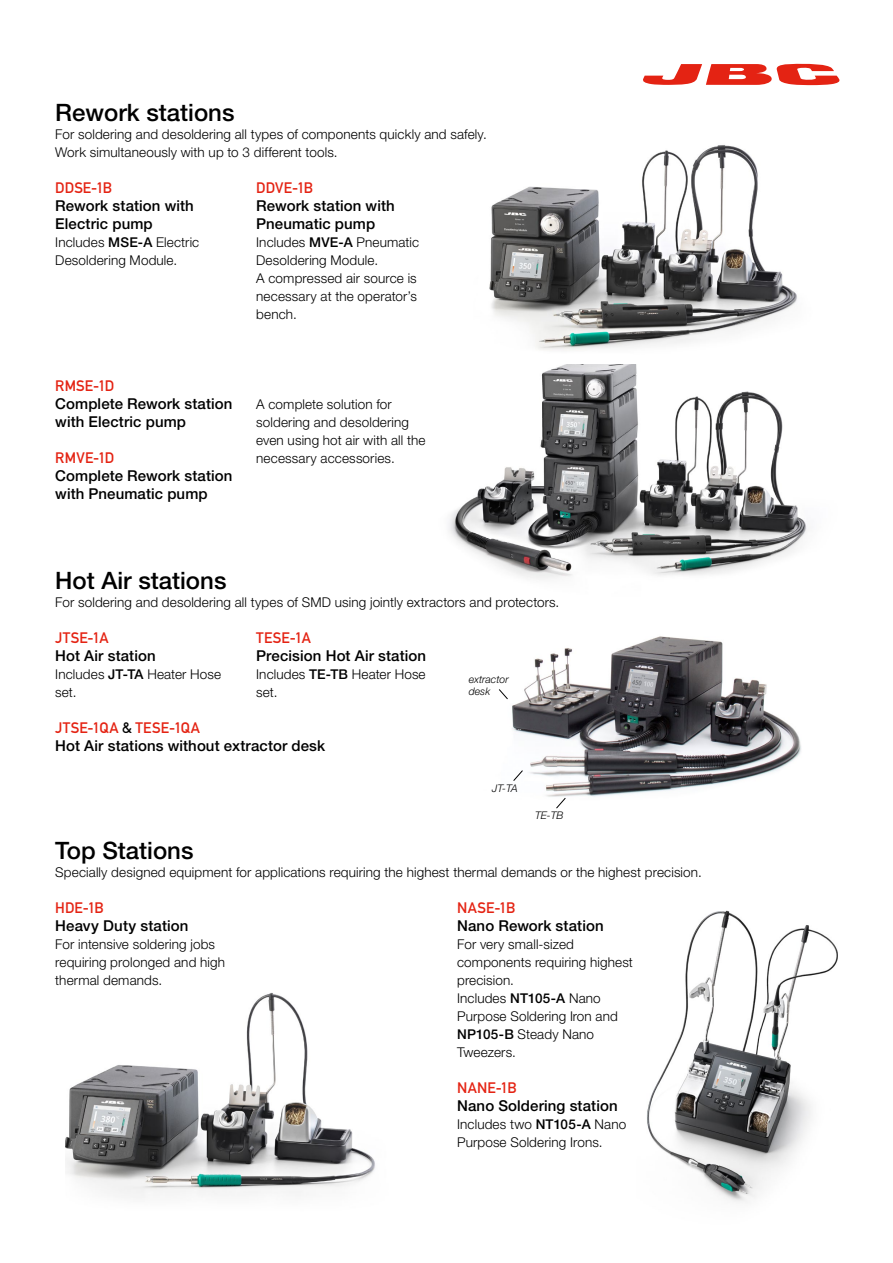
<style>
.page{position:relative;width:893px;height:1263px;background:#fff}
.page>*{position:absolute;margin:0;border:0;box-sizing:border-box;transform-origin:0 0}
.t1{font:500 24px "Helvetica Neue LT Std";color:#000}
.t2{font:500 15px/18px "Helvetica Neue LT Std";letter-spacing:.005em;color:#000}
.t3{font:15px "DIN Mittelschrift LT Alternate";letter-spacing:.005em;color:#e42313}
.Texto{font:300 13.5px/18px "Helvetica Neue LT Std";letter-spacing:.01em;color:#000}
.descripciones{font:300 13.5px "Helvetica Neue LT Std";letter-spacing:.01em;color:#000}
.t4{font:italic 300 10.5px/12px "Helvetica Neue LT Std";color:#000}
.s1{font-weight:500}
.s2{color:#000}
</style>
<div class="page">
<img style="left:512px;top:636px;width:289px;height:161px">
<img style="left:489px;top:145px;width:308px;height:206px">
<img style="left:449px;top:364px;width:359px;height:215px">
<img style="left:66px;top:992px;width:309px;height:206px">
<img style="left:647px;top:910px;width:191px;height:292px">
<svg style="left:499px;top:689px;width:9px;height:11px"></svg>
<svg style="left:513px;top:770px;width:10px;height:11px"></svg>
<svg style="left:556px;top:798px;width:10px;height:11px"></svg>
<svg style="left:643px;top:63px;width:197px;height:22px"></svg>
<p class="t1" style="left:55px;top:98px;width:181px">Rework stations</p>
<p class="descripciones" style="left:55px;top:126px;width:433px">For soldering and desoldering all types of components quickly and safely.</p>
<p class="descripciones" style="left:55px;top:144px;width:284px">Work simultaneously with up to 3 different tools.</p>
<p class="t3" style="left:55px;top:179px;width:58px">DDSE-1B</p>
<p class="t2" style="left:55px;top:197px;width:140px">Rework station with<br>Electric pump</p>
<p class="Texto" style="left:55px;top:233px;width:146px">Includes <span class="s1">MSE-A</span> Electric<br>Desoldering Module.</p>
<p class="t3" style="left:55px;top:377px;width:61px">RMSE-1D</p>
<p class="t2" style="left:55px;top:395px;width:179px">Complete Rework station with Electric pump</p>
<p class="t3" style="left:55px;top:449px;width:61px">RMVE-1D</p>
<p class="t2" style="left:55px;top:467px;width:179px">Complete Rework station with Pneumatic pump</p>
<p class="t3" style="left:256px;top:179px;width:58px">DDVE-1B</p>
<p class="t2" style="left:256px;top:197px;width:140px">Rework station with<br>Pneumatic pump</p>
<p class="Texto" style="left:256px;top:233px;width:164px">Includes <span class="s1">MVE-A</span> Pneumatic<br>Desoldering Module.</p>
<p class="Texto" style="left:256px;top:269px;width:162px;text-align:justify">A compressed air source is necessary at the operator’s bench.</p>
<p class="Texto" style="left:256px;top:395px;width:171px">A complete solution for soldering and desoldering even using hot air with all the necessary accessories.</p>
<p class="t1" style="left:55px;top:566px;width:173px">Hot Air stations</p>
<p class="Texto" style="left:55px;top:593px;width:506px">For soldering and desoldering all types of SMD using jointly extractors and protectors.</p>
<p class="t3" style="left:55px;top:629px;width:55px">JTSE-1A</p>
<p class="t2" style="left:55px;top:647px;width:102px">Hot Air station</p>
<p class="Texto" style="left:55px;top:665px;width:167px">Includes <span class="s1">JT-TA</span> Heater Hose set.</p>
<p class="t3" style="left:55px;top:719px;width:146px">JTSE-1QA <span class="s2">&amp;</span> TESE-1QA</p>
<p class="t2" style="left:55px;top:737px;width:271px">Hot Air stations without extractor desk</p>
<p class="t3" style="left:256px;top:629px;width:56px">TESE-1A</p>
<p class="t2" style="left:256px;top:647px;width:171px">Precision Hot Air station</p>
<p class="Texto" style="left:256px;top:665px;width:171px">Includes <span class="s1">TE-TB</span> Heater Hose set.</p>
<p class="t1" style="left:55px;top:836px;width:140px">Top Stations</p>
<p class="t4" style="left:469px;top:673px;width:41px">extractor desk</p>
<p class="t4" style="left:492px;top:782px;width:27px">JT-TA</p>
<p class="t4" style="left:535px;top:809px;width:30px">TE-TB</p>
<p class="Texto" style="left:55px;top:863px;width:648px">Specially designed equipment for applications requiring the highest thermal demands or the highest precision.</p>
<p class="t3" style="left:55px;top:899px;width:50px">HDE-1B</p>
<p class="t2" style="left:55px;top:917px;width:135px">Heavy Duty station</p>
<p class="Texto" style="left:55px;top:935px;width:171px">For intensive soldering jobs requiring prolonged and high thermal demands.</p>
<p class="t3" style="left:457px;top:899px;width:60px">NASE-1B</p>
<p class="t2" style="left:457px;top:917px;width:148px">Nano Rework station</p>
<p class="Texto" style="left:457px;top:935px;width:177px">For very small-sized components requiring highest precision.</p>
<p class="Texto" style="left:457px;top:989px;width:162px">Includes <span class="s1">NT105-A</span> Nano<br>Purpose Soldering Iron and</p>
<p class="Texto" style="left:457px;top:1025px;width:138px"><span class="s1">NP105-B</span> Steady Nano</p>
<p class="Texto" style="left:457px;top:1043px;width:60px">Tweezers.</p>
<p class="t3" style="left:457px;top:1079px;width:61px">NANE-1B</p>
<p class="t2" style="left:457px;top:1097px;width:162px">Nano Soldering station</p>
<p class="Texto" style="left:457px;top:1115px;width:171px">Includes two <span class="s1">NT105-A</span> Nano<br>Purpose Soldering Irons.</p>
</div>
